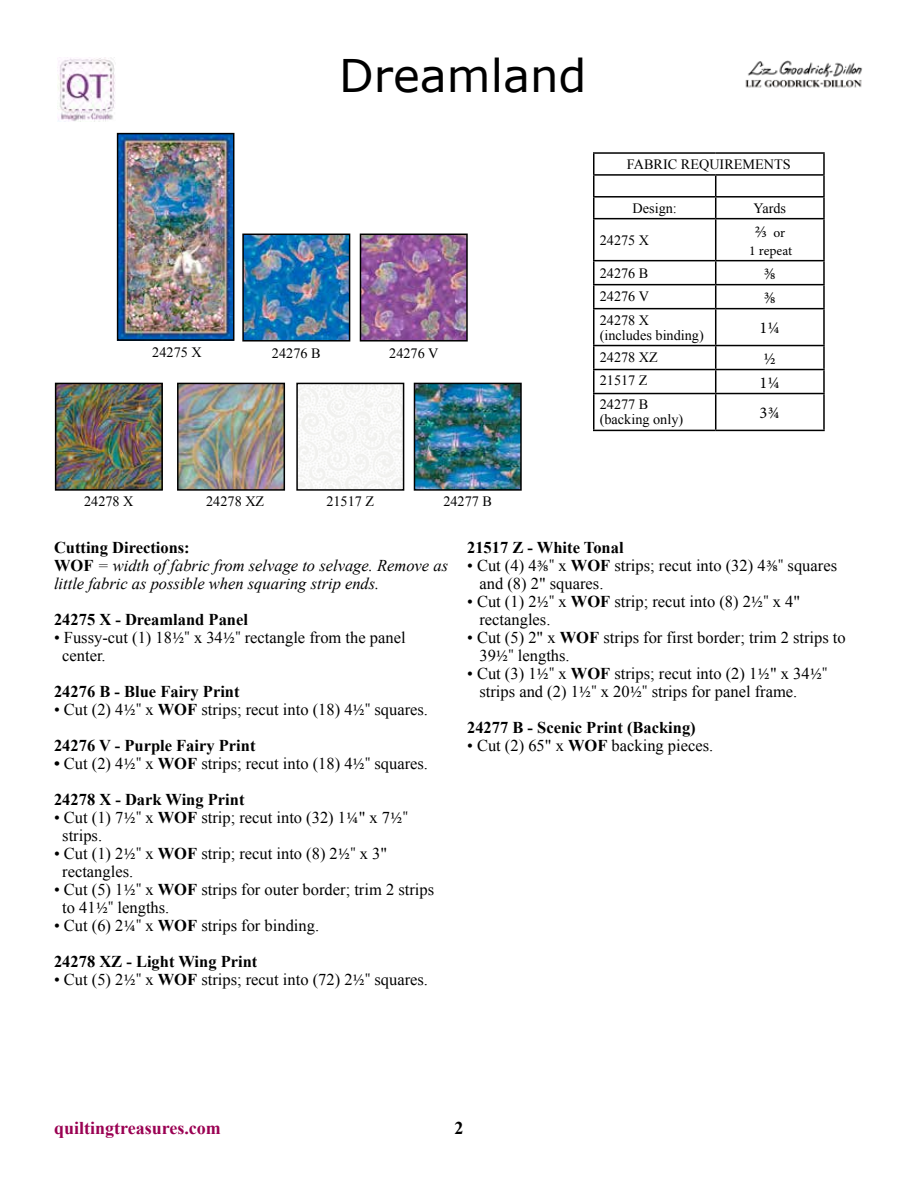
<style>
.page{position:relative;width:918px;height:1188px;background:#fff}
.page>*{position:absolute;margin:0;border:0;box-sizing:border-box;transform-origin:0 0}
.t1{font:45px "Verdana";color:#000}
.t2{font:700 18px "Times New Roman";color:#9a0052}
.t3{font:700 18px "Times New Roman";color:#000}
.t4{font:16.5px/18px "Times New Roman";color:#000}
.t5{font:italic 16.5px/18px "Times New Roman";color:#000}
.t6{font:700 16.5px "Times New Roman";color:#000}
.t7{font:16.5px "Minion Pro";color:#000}
.t8{font:14.25px/15px "Times New Roman";color:#000}
.t9{font:13.5px "Minion Pro";color:#000}
.s1{font-size:13.5px}
.s2{font-weight:700;font-style:normal}
.s3{font-family:"Minion Pro"}
.s4{font-weight:700}
</style>
<div class="page">
<hr style="left:593px;top:152px;width:123px;height:2px;background:#000">
<hr style="left:593px;top:154px;width:2px;height:20px;background:#000">
<hr style="left:716px;top:152px;width:109px;height:2px;background:#000">
<hr style="left:823px;top:154px;width:2px;height:20px;background:#000">
<hr style="left:593px;top:174px;width:123px;height:2px;background:#000">
<hr style="left:593px;top:176px;width:2px;height:20px;background:#000">
<hr style="left:716px;top:174px;width:109px;height:2px;background:#000">
<hr style="left:823px;top:176px;width:2px;height:20px;background:#000">
<hr style="left:593px;top:196px;width:123px;height:2px;background:#000">
<hr style="left:593px;top:198px;width:2px;height:20px;background:#000">
<hr style="left:716px;top:196px;width:109px;height:2px;background:#000">
<svg style="left:715px;top:176px;width:1px;height:42px"></svg>
<hr style="left:823px;top:198px;width:2px;height:20px;background:#000">
<hr style="left:593px;top:218px;width:123px;height:1px;background:#000">
<hr style="left:593px;top:219px;width:2px;height:41px;background:#000">
<hr style="left:716px;top:218px;width:109px;height:1px;background:#000">
<hr style="left:715px;top:219px;width:1px;height:41px;background:#000">
<hr style="left:823px;top:219px;width:2px;height:41px;background:#000">
<hr style="left:593px;top:260px;width:123px;height:1px;background:#000">
<hr style="left:593px;top:261px;width:2px;height:23px;background:#000">
<hr style="left:716px;top:260px;width:109px;height:1px;background:#000">
<hr style="left:823px;top:261px;width:2px;height:23px;background:#000">
<hr style="left:593px;top:284px;width:123px;height:1px;background:#000">
<hr style="left:593px;top:285px;width:2px;height:23px;background:#000">
<hr style="left:716px;top:284px;width:109px;height:1px;background:#000">
<svg style="left:715px;top:261px;width:1px;height:47px"></svg>
<hr style="left:823px;top:285px;width:2px;height:23px;background:#000">
<hr style="left:593px;top:308px;width:123px;height:1px;background:#000">
<hr style="left:593px;top:309px;width:2px;height:36px;background:#000">
<hr style="left:716px;top:308px;width:109px;height:1px;background:#000">
<hr style="left:715px;top:309px;width:1px;height:36px;background:#000">
<hr style="left:823px;top:309px;width:2px;height:36px;background:#000">
<hr style="left:593px;top:345px;width:123px;height:1px;background:#000">
<hr style="left:593px;top:346px;width:2px;height:23px;background:#000">
<hr style="left:716px;top:345px;width:109px;height:1px;background:#000">
<hr style="left:823px;top:346px;width:2px;height:23px;background:#000">
<hr style="left:593px;top:369px;width:123px;height:1px;background:#000">
<hr style="left:593px;top:370px;width:2px;height:23px;background:#000">
<hr style="left:716px;top:369px;width:109px;height:1px;background:#000">
<svg style="left:715px;top:346px;width:1px;height:47px"></svg>
<hr style="left:823px;top:370px;width:2px;height:23px;background:#000">
<hr style="left:593px;top:393px;width:123px;height:1px;background:#000">
<hr style="left:593px;top:394px;width:2px;height:36px;background:#000">
<hr style="left:716px;top:393px;width:109px;height:1px;background:#000">
<hr style="left:715px;top:394px;width:1px;height:36px;background:#000">
<hr style="left:823px;top:394px;width:2px;height:36px;background:#000">
<hr style="left:593px;top:430px;width:123px;height:1px;background:#000">
<hr style="left:716px;top:430px;width:109px;height:1px;background:#000">
<img style="left:120px;top:136px;width:111px;height:202px">
<div style="left:117px;top:133px;width:117px;height:208px;border:2px solid #000"></div>
<img style="left:58px;top:386px;width:102px;height:102px">
<div style="left:55px;top:383px;width:108px;height:108px;border:2px solid #000"></div>
<img style="left:363px;top:237px;width:102px;height:102px">
<div style="left:360px;top:234px;width:108px;height:108px;border:2px solid #000"></div>
<img style="left:245px;top:237px;width:102px;height:102px">
<div style="left:242px;top:234px;width:108px;height:108px;border:2px solid #000"></div>
<img style="left:180px;top:386px;width:102px;height:102px">
<div style="left:177px;top:383px;width:108px;height:108px;border:2px solid #000"></div>
<img style="left:417px;top:386px;width:102px;height:102px">
<div style="left:414px;top:383px;width:108px;height:108px;border:2px solid #000"></div>
<div style="left:296px;top:383px;width:108px;height:108px;border:2px solid #000"></div>
<img style="left:58px;top:57px;width:57px;height:64px">
<img style="left:745px;top:60px;width:117px;height:28px">
<p class="t8" style="left:152px;top:345px;width:51px">24275 X</p>
<h1 class="t1" style="left:339px;top:44px;width:249px">Dreamland</h1>
<p class="t8" style="left:272px;top:346px;width:50px">24276 B</p>
<p class="t8" style="left:389px;top:346px;width:51px">24276 V</p>
<p class="t8" style="left:627px;top:156px;width:166px">FABRIC REQUIREMENTS</p>
<p class="t8" style="left:633px;top:200px;width:46px">Design:</p>
<p class="t8" style="left:754px;top:200px;width:34px">Yards</p>
<p class="t8" style="left:600px;top:232px;width:51px">24275 X</p>
<p class="t7" style="left:755px;top:220px;width:32px">2/3 <span class="s1">or</span></p>
<p class="t9" style="left:749px;top:241px;width:44px">1 repeat</p>
<p class="t8" style="left:600px;top:265px;width:50px">24276 B</p>
<p class="t7" style="left:764px;top:262px;width:14px">3/8</p>
<p class="t8" style="left:600px;top:288px;width:51px">24276 V</p>
<p class="t7" style="left:764px;top:286px;width:14px">3/8</p>
<p class="t8" style="left:600px;top:312px;width:106px">24278 X (includes binding)</p>
<p class="t7" style="left:760px;top:317px;width:22px">11/4</p>
<p class="t8" style="left:600px;top:350px;width:60px">24278 XZ</p>
<p class="t7" style="left:764px;top:347px;width:14px">1/2</p>
<p class="t8" style="left:600px;top:373px;width:49px">21517 Z</p>
<p class="t7" style="left:760px;top:371px;width:22px">11/4</p>
<p class="t8" style="left:600px;top:397px;width:85px">24277 B (backing only)</p>
<p class="t7" style="left:760px;top:402px;width:22px">33/4</p>
<p class="t8" style="left:84px;top:493px;width:51px">24278 X</p>
<p class="t8" style="left:206px;top:493px;width:60px">24278 XZ</p>
<p class="t8" style="left:326px;top:493px;width:49px">21517 Z</p>
<p class="t8" style="left:443px;top:493px;width:50px">24277 B</p>
<p class="t5" style="left:54px;top:538px;width:396px"><span class="s2">Cutting Directions:<br>WOF</span> = width of fabric from selvage to selvage. Remove as little fabric as possible when squaring strip ends.</p>
<p class="t6" style="left:54px;top:608px;width:196px">24275 X - Dreamland Panel</p>
<p class="t4" style="left:62px;top:629px;width:345px;text-indent:-8px">• Fussy-cut (1) 18<span class="s3">1/2"</span> x 34<span class="s3">1/2"</span> rectangle from the panel center.</p>
<p class="t6" style="left:54px;top:680px;width:187px">24276 B - Blue Fairy Print</p>
<p class="t4" style="left:54px;top:692px;width:376px;line-height:36px">• Cut (2) 4<span class="s3">1/2"</span> x <span class="s4">WOF</span> strips; recut into (18) 4<span class="s3">1/2"</span> squares.<br><span class="s4">24276 V - Purple Fairy Print</span></p>
<p class="t4" style="left:54px;top:746px;width:376px;line-height:36px"><span class="s4">•</span> Cut (2) 4<span class="s3">1/2"</span> x <span class="s4">WOF</span> strips; recut into (18) 4<span class="s3">1/2"</span> squares.<br><span class="s4">24278 X - Dark Wing Print</span></p>
<p class="t4" style="left:62px;top:809px;width:347px;text-indent:-8px">• Cut (1) 7<span class="s3">1/2"</span> x <span class="s4">WOF</span> strip; recut into (32) 1<span class="s3">1/4</span>" x 7<span class="s3">1/2" </span>strips.</p>
<p class="t4" style="left:62px;top:845px;width:326px;text-indent:-8px">• Cut (1) 2<span class="s3">1/2"</span> x <span class="s4">WOF</span> strip; recut into (8) 2<span class="s3">1/2"</span> x 3" rectangles.</p>
<p class="t4" style="left:62px;top:881px;width:373px;text-indent:-8px">• Cut (5) 1<span class="s3">1/2"</span> x <span class="s4">WOF</span> strips for outer border; trim 2 strips to 41<span class="s3">1/2"</span> lengths.</p>
<p class="t4" style="left:54px;top:908px;width:267px;line-height:36px">• Cut (6) 2<span class="s3">1/4"</span> x <span class="s4">WOF</span> strips for binding.<br><span class="s4">24278 XZ - Light Wing Print</span></p>
<p class="t4" style="left:54px;top:971px;width:376px">• Cut (5) 2<span class="s3">1/2"</span> x <span class="s4">WOF</span> strips; recut into (72) 2<span class="s3">1/2"</span> squares.</p>
<p class="t6" style="left:467px;top:536px;width:158px">21517 Z - White Tonal</p>
<p class="t4" style="left:479px;top:557px;width:359px;text-indent:-12px">• Cut (4) 4<span class="s3">3/8"</span> x <span class="s4">WOF</span> strips; recut into (32) 4<span class="s3">3/8"</span> squares and (8) 2" squares.</p>
<p class="t4" style="left:479px;top:593px;width:322px;text-indent:-12px">• Cut (1) 2<span class="s3">1/2"</span> x <span class="s4">WOF</span> strip; recut into (8) 2<span class="s3">1/2"</span> x 4" rectangles.</p>
<p class="t4" style="left:479px;top:629px;width:368px;text-indent:-12px">• Cut (5) 2" x <span class="s4">WOF</span> strips for first border; trim 2 strips to<br>39<span class="s3">1/2"</span> lengths.</p>
<p class="t4" style="left:479px;top:665px;width:350px;text-indent:-12px">• Cut (3) 1<span class="s3">1/2"</span> x <span class="s4">WOF</span> strips; recut into (2) 1<span class="s3">1/2</span>" x 34<span class="s3">1/2" </span>strips and (2) 1<span class="s3">1/2"</span> x 20<span class="s3">1/2"</span> strips for panel frame.</p>
<p class="t6" style="left:467px;top:716px;width:230px">24277 B - Scenic Print (Backing)</p>
<p class="t4" style="left:467px;top:737px;width:248px">• Cut (2) 65" x <span class="s4">WOF</span> backing pieces.</p>
<p class="t2" style="left:54px;top:1116px;width:168px">quiltingtreasures.com</p>
<p class="t3" style="left:454px;top:1116px;width:10px">2</p>
</div>
